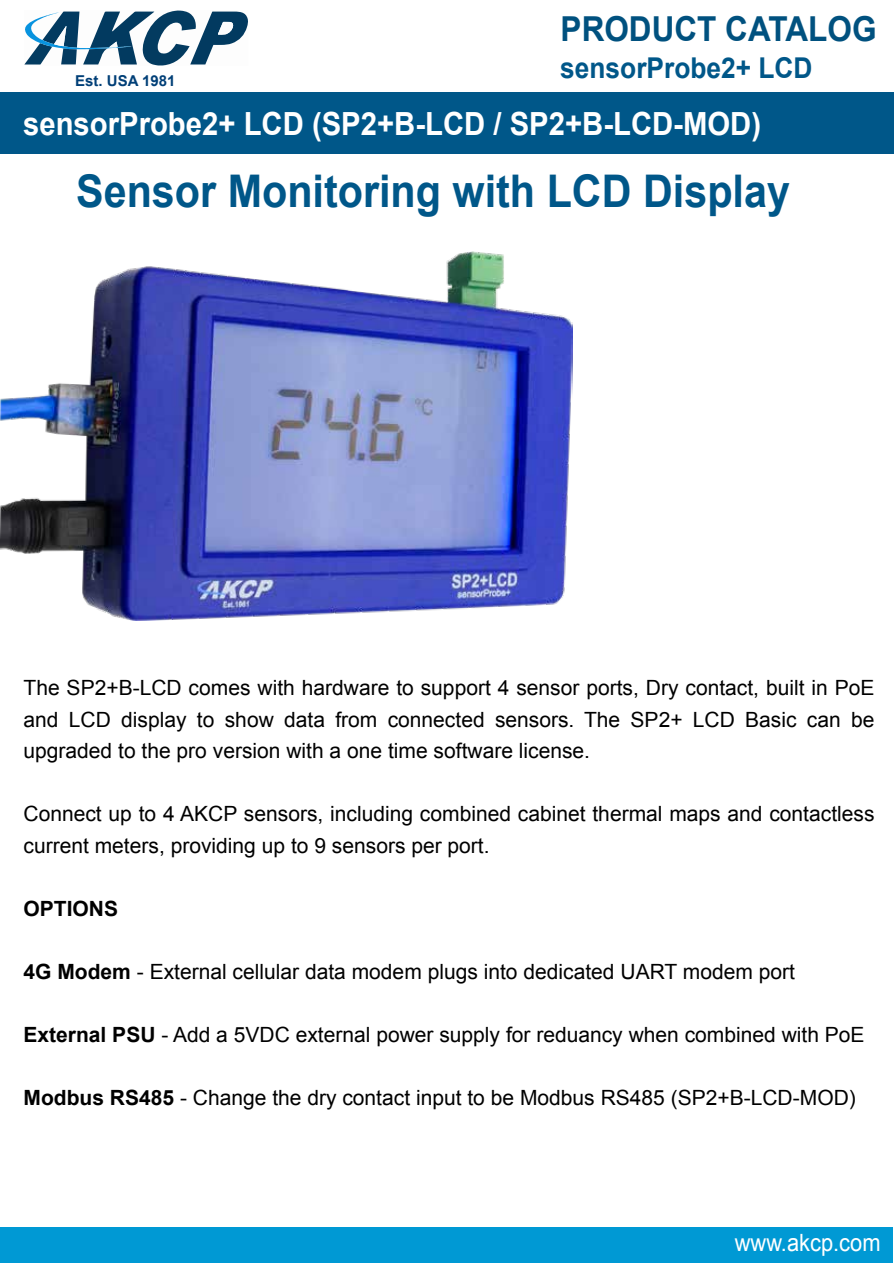
<style>
.page{position:relative;width:894px;height:1263px;background:#fff}
.page>*{position:absolute;margin:0;border:0;box-sizing:border-box;transform-origin:0 0}
.t1{font:700 45px "Arial";color:#005789;scale:.92 1}
.t2{font:700 34.35px "Arial";color:#00517f;scale:.92 1}
.t3{font:700 31.95px "Arial";color:#fff;scale:.92 1}
.t4{font:700 28.65px "Arial";color:#005789;scale:.92 1}
.t5{font:23.85px "Arial";color:#fff;scale:.92 1}
.t6{font:21px/31.5px "Arial";color:#000;text-align:justify}
.t7{font:700 21px "Arial";color:#000}
.t8{font:700 15px "Arial";color:#003f77}
.s1{font-weight:700}
</style>
<div class="page">
<svg style="left:24px;top:10px;width:224px;height:56px"></svg>
<div style="left:0;top:1227px;width:892px;height:35px;background:#0099d4"></div>
<div style="left:0;top:92px;width:893px;height:61px;background:#005789"></div>
<img style="left:0;top:252px;width:572px;height:368px">
<p class="t8" style="left:75px;top:71px;width:102px">Est. USA 1981</p>
<h2 class="t2" style="left:560px;top:7px;width:345px">PRODUCT CATALOG</h2>
<h3 class="t4" style="left:560px;top:49px;width:275px">sensorProbe2+ LCD</h3>
<h3 class="t3" style="left:23px;top:103px;width:803px">sensorProbe2+ LCD (SP2+B-LCD / SP2+B-LCD-MOD)</h3>
<h1 class="t1" style="left:76px;top:161px;width:777px">Sensor Monitoring with LCD Display</h1>
<p class="t6" style="left:24px;top:672px;width:852px">The SP2+B-LCD comes with hardware to support 4 sensor ports, Dry contact, built in PoE and LCD display to show data from connected sensors. The SP2+ LCD Basic can be upgraded to the pro version with a one time software license.</p>
<p class="t6" style="left:24px;top:798px;width:852px">Connect up to 4 AKCP sensors, including combined cabinet thermal maps and contactless current meters, providing up to 9 sensors per port.</p>
<p class="t7" style="left:24px;top:894px;width:96px">OPTIONS</p>
<p class="t6" style="left:24px;top:956px;width:772px"><span class="s1">4G Modem</span> - External cellular data modem plugs into dedicated UART modem port</p>
<p class="t6" style="left:24px;top:1019px;width:842px"><span class="s1">External PSU</span> - Add a 5VDC external power supply for reduancy when combined with PoE</p>
<p class="t6" style="left:24px;top:1082px;width:833px"><span class="s1">Modbus RS485</span> - Change the dry contact input to be Modbus RS485 (SP2+B-LCD-MOD)</p>
<p class="t5" style="left:734px;top:1227px;width:160px">www.akcp.com</p>
</div>
